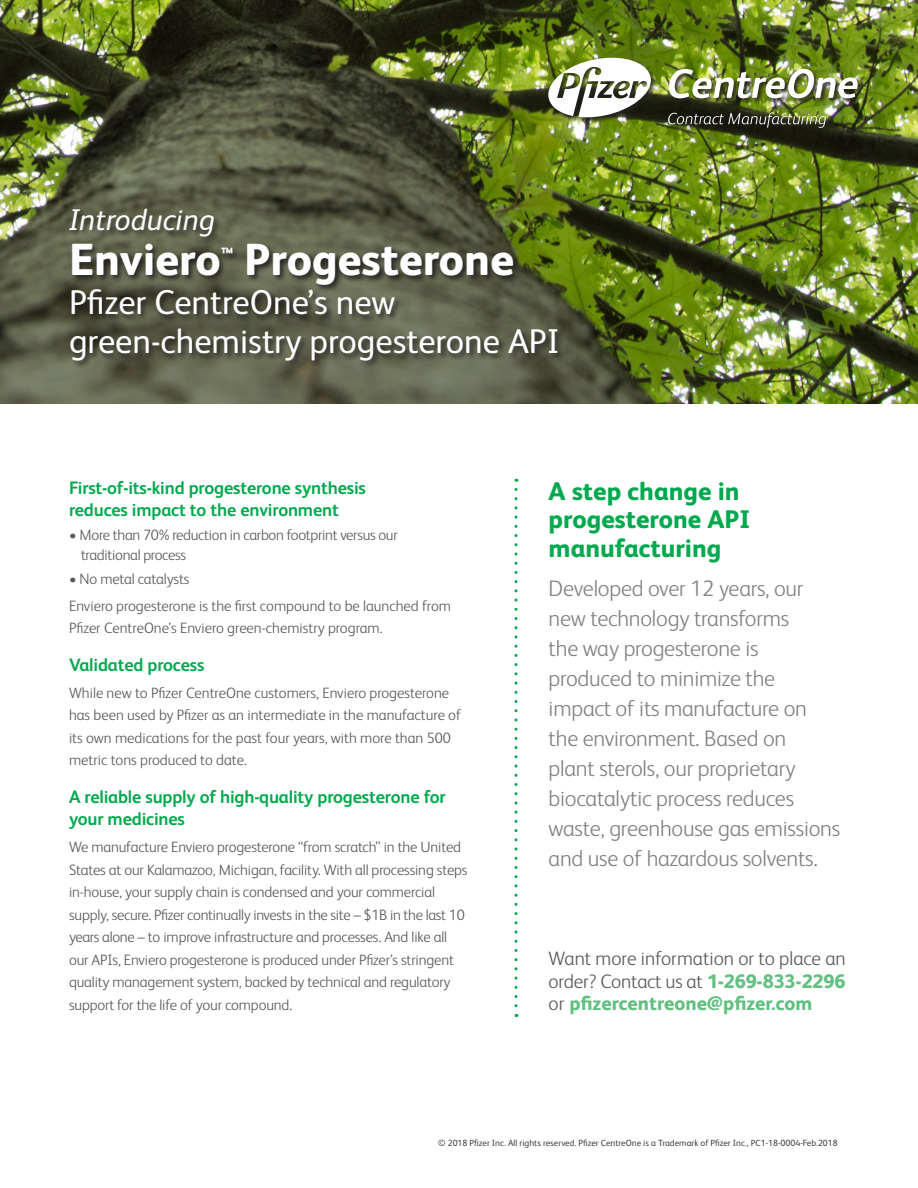
<style>
.page{position:relative;width:918px;height:1188px;background:#fff}
.page>*{position:absolute;margin:0;border:0;box-sizing:border-box;transform-origin:0 0}
.t1{font:800 45px "FS Albert Pro";color:#fff}
.t2{font:34.5px/39px "FS Albert Pro";color:#fff}
.t3{font:italic 30px "FS Albert Pro";color:#fff}
.t4{font:800 25.5px/28.5px "FS Albert Pro";color:#00a94e}
.t5{font:300 22.5px/30px "FS Albert Pro";letter-spacing:-.01em;color:#808285}
.t6{font:300 19.5px/22.5px "FS Albert Pro";color:#595959;text-align:justify}
.t7{font:800 19.2px "FS Albert Pro";color:#fff}
.t8{font:700 18px/22.5px "FS Albert Pro";letter-spacing:-.01em;color:#00a94e}
.t9{font:300 15px/22.5px "FS Albert Pro";letter-spacing:-.01em;color:#595959}
.t10{font:9px "FS Albert Pro";color:#231f20}
.s1{font-weight:800;color:#63bf82}
</style>
<div class="page">
<img style="left:0;top:0;width:918px;height:403px">
<div style="left:68px;top:207px;width:498px;height:162px;background:#231f20;opacity:.91"></div>
<svg style="left:514px;top:489px;width:4px;height:528px"></svg>
<div style="left:547px;top:57px;width:317px;height:77px;background:#231f20;opacity:.91"></div>
<svg style="left:668px;top:112px;width:158px;height:16px;background:#4f523c"></svg>
<img style="left:669px;top:69px;width:189px;height:29px">
<img style="left:548px;top:58px;width:103px;height:59px">
<p class="t3" style="left:69px;top:199px;width:148px">Introducing</p>
<p class="t1" style="left:69px;top:224px;width:153px">Enviero</p>
<p class="t7" style="left:221px;top:239px;width:14px">™</p>
<p class="t1" style="left:244px;top:224px;width:272px">Progesterone</p>
<p class="t2" style="left:69px;top:280px;width:492px">Pfizer CentreOne’s new green-chemistry progesterone API</p>
<p class="t8" style="left:69px;top:476px;width:298px">First-of-its-kind progesterone synthesis reduces impact to the environment</p>
<p class="t9" style="left:81px;top:525px;width:318px;line-height:19.5px;text-indent:-12px">• More than 70% reduction in carbon footprint versus our traditional process</p>
<p class="t9" style="left:69px;top:567px;width:122px">• No metal catalysts</p>
<p class="t9" style="left:69px;top:594px;width:384px">Enviero progesterone is the first compound to be launched from<br>Pfizer CentreOne’s Enviero green-chemistry program.</p>
<p class="t8" style="left:69px;top:653px;width:137px">Validated process</p>
<p class="t9" style="left:69px;top:681px;width:394px">While new to Pfizer CentreOne customers, Enviero progesterone has been used by Pfizer as an intermediate in the manufacture of its own medications for the past four years, with more than 500 metric tons produced to date.</p>
<p class="t8" style="left:69px;top:785px;width:378px">A reliable supply of high-quality progesterone for your medicines</p>
<p class="t9" style="left:69px;top:835px;width:400px">We manufacture Enviero progesterone “from scratch” in the United States at our Kalamazoo, Michigan, facility. With all processing steps in-house, your supply chain is condensed and your commercial supply, secure. Pfizer continually invests in the site – $1B in the last 10 years alone – to improve infrastructure and processes. And like all our APIs, Enviero progesterone is produced under Pfizer’s stringent quality management system, backed by technical and regulatory support for the life of your compound.</p>
<p class="t4" style="left:549px;top:475px;width:203px">A step change in progesterone API manufacturing</p>
<p class="t5" style="left:549px;top:572px;width:293px">Developed over 12 years, our new technology transforms<br>the way progesterone is produced to minimize the impact of its manufacture on the environment. Based on<br>plant sterols, our proprietary biocatalytic process reduces waste, greenhouse gas emissions and use of hazardous solvents.</p>
<p class="t6" style="left:549px;top:946px;width:299px">Want more information or to place an order? Contact us at <span class="s1">1-269-833-2296 </span>or <span class="s1">pfizercentreone@pfizer.com</span></p>
<p class="t10" style="left:438px;top:1137px;width:401px">© 2018 Pfizer Inc. All rights reserved. Pfizer CentreOne is a Trademark of Pfizer Inc., PC1-18-0004-Feb.2018</p>
</div>
